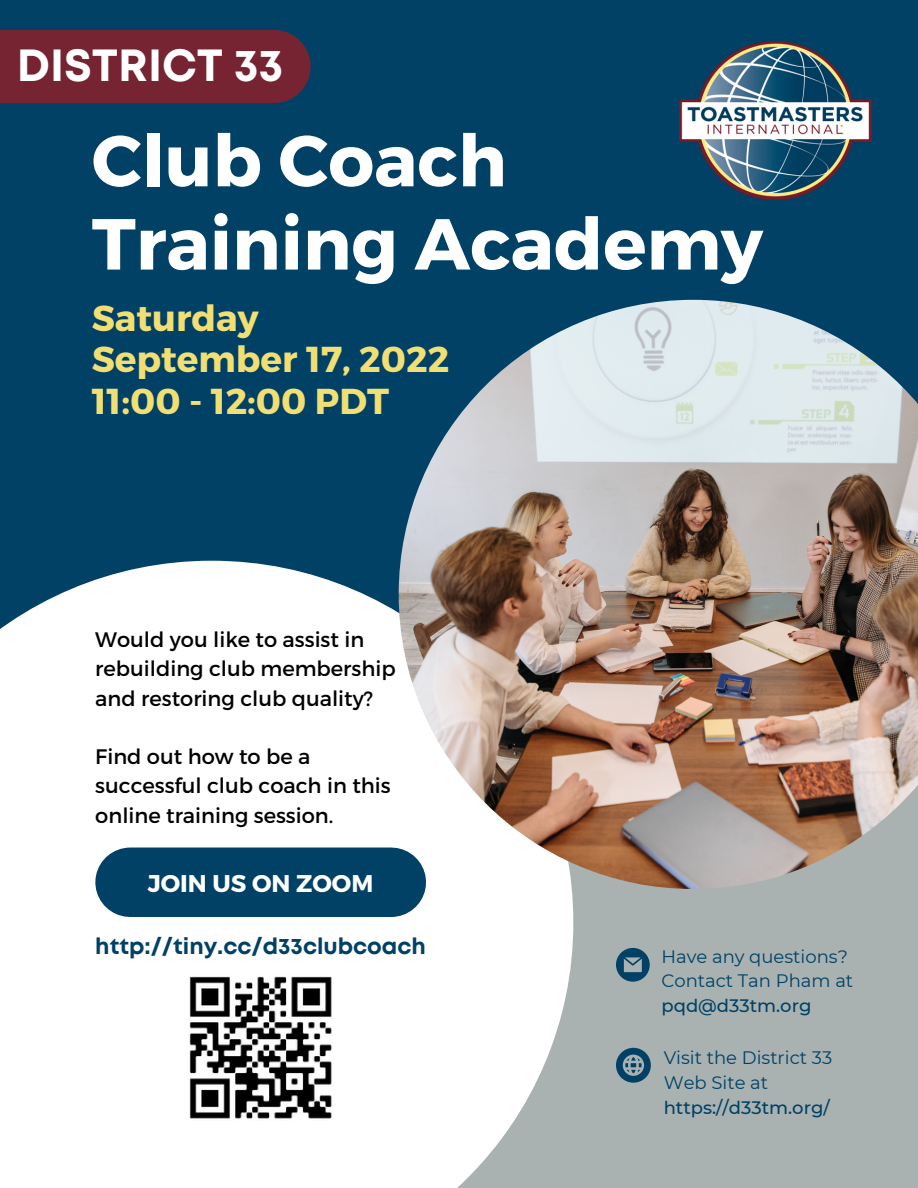
<style>
.page{position:relative;width:918px;height:1188px;background:#004165}
.page>*{position:absolute;margin:0;border:0;box-sizing:border-box;transform-origin:0 0}
.t1{font:700 72px/83.2px "Montserrat";color:#fff}
.t2{font:700 45px "Mont";color:#fff}
.t3{font:700 36px/41.7px "Montserrat";color:#f2df74}
.t4{font:700 24.15px "Montserrat";color:#fff}
.t5{font:700 22.5px "Mont";color:#004165}
.t6{font:21px/29.2px "Montserrat";color:#000}
.t7{font:18px/24.8px "Montserrat";color:#004165}
.t8{font:500 18px "Montserrat";color:#004165}
</style>
<div class="page">
<div style="left:406px;top:594px;width:512px;height:594px;background:#a9b2b1"></div>
<svg style="left:0;top:561px;width:573px;height:627px;background:#f0f3f5"></svg>
<div style="left:130px;top:847px;width:261px;height:70px;background:#004165"></div>
<img style="left:399px;top:300px;width:519px;height:589px">
<div style="left:0;top:30px;width:311px;height:73px;background:#772432"></div>
<svg style="left:616px;top:948px;width:34px;height:34px"></svg>
<svg style="left:616px;top:1048px;width:35px;height:35px"></svg>
<img style="left:167px;top:954px;width:187px;height:187px">
<img style="left:680px;top:41px;width:191px;height:159px">
<h2 class="t2" style="left:17px;top:48px;width:268px">DISTRICT 33</h2>
<h1 class="t1" style="left:92px;top:115px;width:673px">Club Coach<br>Training Academy</h1>
<h3 class="t3" style="left:92px;top:295px;width:359px">Saturday<br>September 17, 2022<br>11:00 - 12:00 PDT</h3>
<p class="t6" style="left:95px;top:624px;width:302px">Would you like to assist in rebuilding club membership and restoring club quality?</p>
<p class="t6" style="left:95px;top:741px;width:297px">Find out how to be a successful club coach in this online training session.</p>
<p class="t4" style="left:148px;top:867px;width:227px">JOIN US ON ZOOM</p>
<p class="t5" style="left:95px;top:937px;width:332px">http://tiny.cc/d33clubcoach</p>
<p class="t7" style="left:661px;top:944px;width:193px">Have any questions?<br>Contact Tan Pham at</p>
<p class="t8" style="left:661px;top:995px;width:152px">pqd@d33tm.org</p>
<p class="t7" style="left:664px;top:1045px;width:170px">Visit the District 33<br>Web Site at</p>
<p class="t8" style="left:664px;top:1096px;width:168px">https://d33tm.org/</p>
</div>
